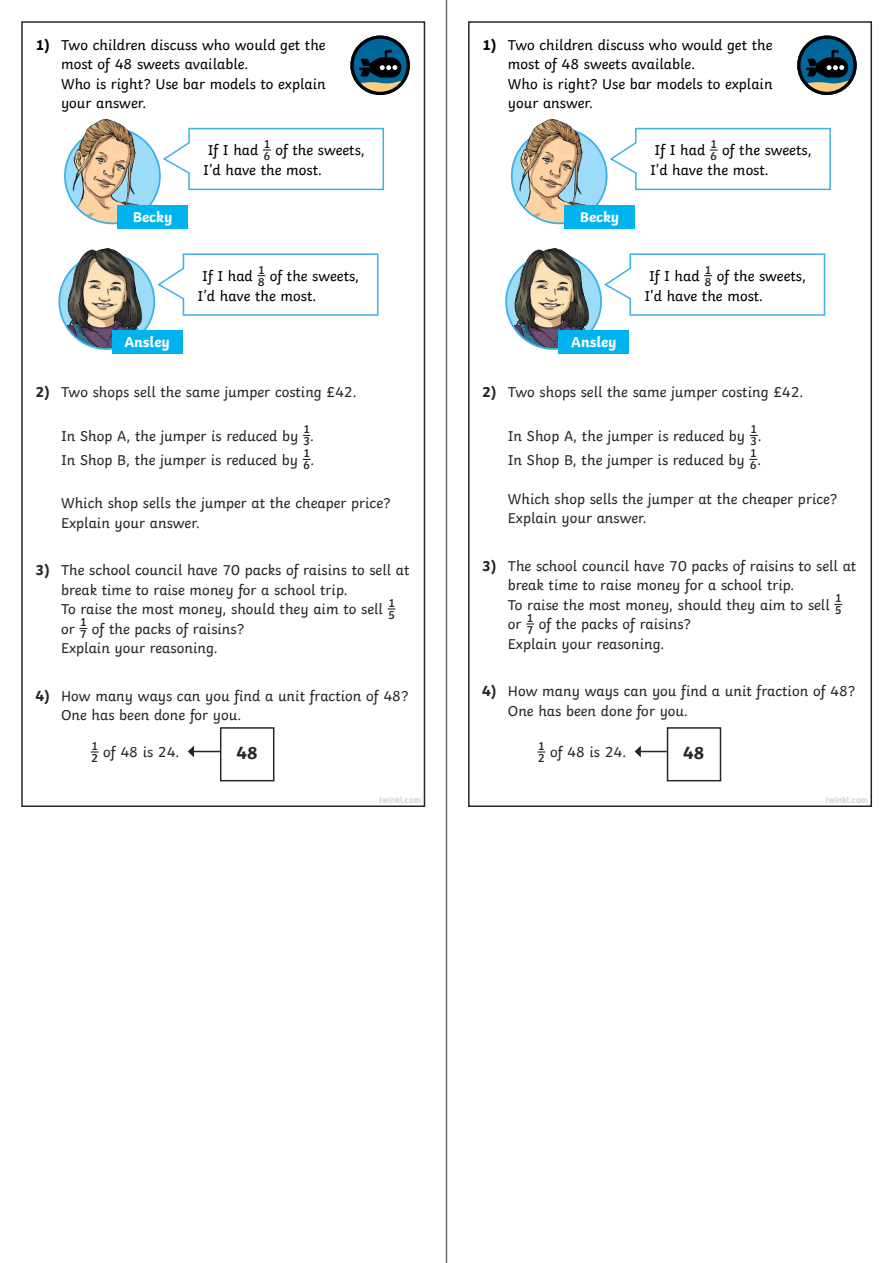
<style>
.page{position:relative;width:893px;height:1263px;background:#fff}
.page>*{position:absolute;margin:0;border:0;box-sizing:border-box;transform-origin:0 0}
.Mastery_Numbered_Bul{font:700 18px "Twinkl";color:#282526}
.Mastery_Numbered_Bul-2{font:15px/19.5px "Twinkl";color:#282526}
.Mastery_Body_Text{font:15px/19.5px "Twinkl";color:#000}
.Mastery_Body_Text-2{font:700 15px "Twinkl";color:#fff}
.Mastery_Fraction_Sma{font:600 12px/12px "Twinkl";color:#282526}
.t1{font:700 9px "Tuffy";color:#d2d3d5}
.s1{font-weight:700}
</style>
<div class="page">
<hr style="left:446px;top:0;width:1px;height:1263px;background:#6b6b6e">
<div style="left:21px;top:21px;width:404px;height:786px;border:2px solid #282526"></div>
<div style="left:468px;top:21px;width:404px;height:786px;border:2px solid #282526"></div>
<svg style="left:350px;top:36px;width:60px;height:59px"></svg>
<svg style="left:797px;top:36px;width:60px;height:59px"></svg>
<img style="left:65px;top:128px;width:95px;height:95px;border-radius:47px">
<img style="left:512px;top:128px;width:95px;height:95px;border-radius:47px">
<img style="left:59px;top:254px;width:95px;height:95px;border-radius:47px">
<img style="left:506px;top:254px;width:95px;height:95px;border-radius:47px">
<svg style="left:174px;top:127px;width:210px;height:64px"></svg>
<svg style="left:620px;top:127px;width:211px;height:64px"></svg>
<svg style="left:157px;top:253px;width:222px;height:63px"></svg>
<svg style="left:604px;top:253px;width:222px;height:63px"></svg>
<img style="left:21px;top:119px;width:153px;height:79px">
<img style="left:468px;top:119px;width:152px;height:79px">
<div style="left:117px;top:205px;width:71px;height:23px;background:#00b3ef"></div>
<div style="left:564px;top:205px;width:71px;height:23px;background:#00b3ef"></div>
<div style="left:112px;top:330px;width:71px;height:24px;background:#00b3ef"></div>
<div style="left:558px;top:330px;width:71px;height:24px;background:#00b3ef"></div>
<img style="left:21px;top:249px;width:114px;height:53px">
<img style="left:468px;top:249px;width:114px;height:53px">
<div style="left:220px;top:727px;width:54px;height:54px;border:2px solid #282526"></div>
<div style="left:667px;top:727px;width:54px;height:54px;border:2px solid #282526"></div>
<svg style="left:188px;top:746px;width:32px;height:11px"></svg>
<svg style="left:635px;top:746px;width:32px;height:11px"></svg>
<p class="Mastery_Body_Text" style="left:61px;top:34px;width:266px;text-indent:-26px"><span class="s1">1)</span> Two children discuss who would get the most of 48 sweets available.<br>Who is right? Use bar models to explain your answer.</p>
<p class="Mastery_Body_Text" style="left:508px;top:34px;width:266px;text-indent:-26px"><span class="s1">1)</span> Two children discuss who would get the most of 48 sweets available.<br>Who is right? Use bar models to explain your answer.</p>
<p class="Mastery_Body_Text" style="left:203px;top:139px;width:163px;text-indent:72px">of the sweets,<br>I’d have the most.</p>
<p class="Mastery_Body_Text" style="left:655px;top:139px;width:52px">If I had</p>
<p class="Mastery_Fraction_Sma" style="left:710px;top:137px;width:9px">1<br>6</p>
<p class="Mastery_Body_Text" style="left:208px;top:139px;width:52px">If I had</p>
<p class="Mastery_Fraction_Sma" style="left:263px;top:137px;width:9px">1<br>6</p>
<p class="Mastery_Body_Text" style="left:650px;top:139px;width:163px;text-indent:72px">of the sweets,<br>I’d have the most.</p>
<p class="Mastery_Body_Text-2" style="left:133px;top:204px;width:41px">Becky</p>
<p class="Mastery_Body_Text-2" style="left:580px;top:204px;width:41px">Becky</p>
<p class="Mastery_Body_Text" style="left:198px;top:265px;width:163px;text-indent:72px">of the sweets,<br>I’d have the most.</p>
<p class="Mastery_Body_Text" style="left:649px;top:265px;width:52px">If I had</p>
<p class="Mastery_Fraction_Sma" style="left:705px;top:262px;width:9px">1<br>8</p>
<p class="Mastery_Body_Text" style="left:202px;top:265px;width:52px">If I had</p>
<p class="Mastery_Fraction_Sma" style="left:258px;top:262px;width:9px">1<br>8</p>
<p class="Mastery_Body_Text" style="left:644px;top:265px;width:163px;text-indent:72px">of the sweets,<br>I’d have the most.</p>
<p class="Mastery_Body_Text-2" style="left:124px;top:330px;width:47px">Ansley</p>
<p class="Mastery_Body_Text-2" style="left:571px;top:330px;width:47px">Ansley</p>
<p class="Mastery_Numbered_Bul-2" style="left:36px;top:381px;width:323px"><span class="s1">2)</span> Two shops sell the same jumper costing £42.</p>
<p class="Mastery_Numbered_Bul-2" style="left:61px;top:425px;width:239px">In Shop A, the jumper is reduced by</p>
<p class="Mastery_Fraction_Sma" style="left:303px;top:422px;width:9px">1<br>3</p>
<p class="Mastery_Numbered_Bul-2" style="left:310px;top:425px;width:5px">.</p>
<p class="Mastery_Numbered_Bul-2" style="left:482px;top:381px;width:323px"><span class="s1">2)</span> Two shops sell the same jumper costing £42.</p>
<p class="Mastery_Numbered_Bul-2" style="left:508px;top:425px;width:239px">In Shop A, the jumper is reduced by</p>
<p class="Mastery_Fraction_Sma" style="left:750px;top:422px;width:9px">1<br>3</p>
<p class="Mastery_Numbered_Bul-2" style="left:758px;top:425px;width:5px">.</p>
<p class="Mastery_Numbered_Bul-2" style="left:61px;top:449px;width:239px">In Shop B, the jumper is reduced by</p>
<p class="Mastery_Fraction_Sma" style="left:303px;top:446px;width:9px">1<br>6</p>
<p class="Mastery_Numbered_Bul-2" style="left:311px;top:449px;width:5px">.</p>
<p class="Mastery_Numbered_Bul-2" style="left:61px;top:492px;width:331px">Which shop sells the jumper at the cheaper price?<br>Explain your answer.</p>
<p class="Mastery_Numbered_Bul-2" style="left:61px;top:559px;width:350px;text-indent:-26px"><span class="s1">3)</span> The school council have 70 packs of raisins to sell at break time to raise money for a school trip.<br>To raise the most money, should they aim to sell</p>
<p class="Mastery_Fraction_Sma" style="left:388px;top:596px;width:9px">1<br>5</p>
<p class="Mastery_Numbered_Bul-2" style="left:61px;top:618px;width:15px">or</p>
<p class="Mastery_Fraction_Sma" style="left:80px;top:615px;width:9px">1<br>7</p>
<p class="Mastery_Numbered_Bul-2" style="left:61px;top:618px;width:185px;text-indent:31px">of the packs of raisins?<br>Explain your reasoning.</p>
<p class="Mastery_Numbered_Bul-2" style="left:61px;top:685px;width:349px;text-indent:-26px"><span class="s1">4)</span> How many ways can you find a unit fraction of 48?<br>One has been done for you.</p>
<p class="Mastery_Numbered_Bul-2" style="left:508px;top:449px;width:239px">In Shop B, the jumper is reduced by</p>
<p class="Mastery_Fraction_Sma" style="left:750px;top:446px;width:9px">1<br>6</p>
<p class="Mastery_Numbered_Bul-2" style="left:757px;top:449px;width:5px">.</p>
<p class="Mastery_Numbered_Bul-2" style="left:508px;top:488px;width:331px">Which shop sells the jumper at the cheaper price?<br>Explain your answer.</p>
<p class="Mastery_Numbered_Bul-2" style="left:508px;top:555px;width:350px;text-indent:-26px"><span class="s1">3)</span> The school council have 70 packs of raisins to sell at break time to raise money for a school trip.<br>To raise the most money, should they aim to sell</p>
<p class="Mastery_Fraction_Sma" style="left:835px;top:591px;width:9px">1<br>5</p>
<p class="Mastery_Numbered_Bul-2" style="left:508px;top:613px;width:15px">or</p>
<p class="Mastery_Fraction_Sma" style="left:527px;top:611px;width:9px">1<br>7</p>
<p class="Mastery_Numbered_Bul-2" style="left:508px;top:613px;width:185px;text-indent:31px">of the packs of raisins?<br>Explain your reasoning.</p>
<p class="Mastery_Numbered_Bul-2" style="left:508px;top:680px;width:349px;text-indent:-26px"><span class="s1">4)</span> How many ways can you find a unit fraction of 48?<br>One has been done for you.</p>
<p class="Mastery_Fraction_Sma" style="left:91px;top:739px;width:9px">1<br>2</p>
<p class="Mastery_Numbered_Bul-2" style="left:103px;top:741px;width:78px">of 48 is 24.</p>
<p class="Mastery_Fraction_Sma" style="left:538px;top:739px;width:9px">1<br>2</p>
<p class="Mastery_Numbered_Bul" style="left:236px;top:738px;width:23px">48</p>
<p class="Mastery_Numbered_Bul-2" style="left:550px;top:741px;width:78px">of 48 is 24.</p>
<p class="Mastery_Numbered_Bul" style="left:683px;top:738px;width:23px">48</p>
<p class="t1" style="left:379px;top:792px;width:43px">twinkl.com</p>
<p class="t1" style="left:826px;top:792px;width:43px">twinkl.com</p>
</div>
